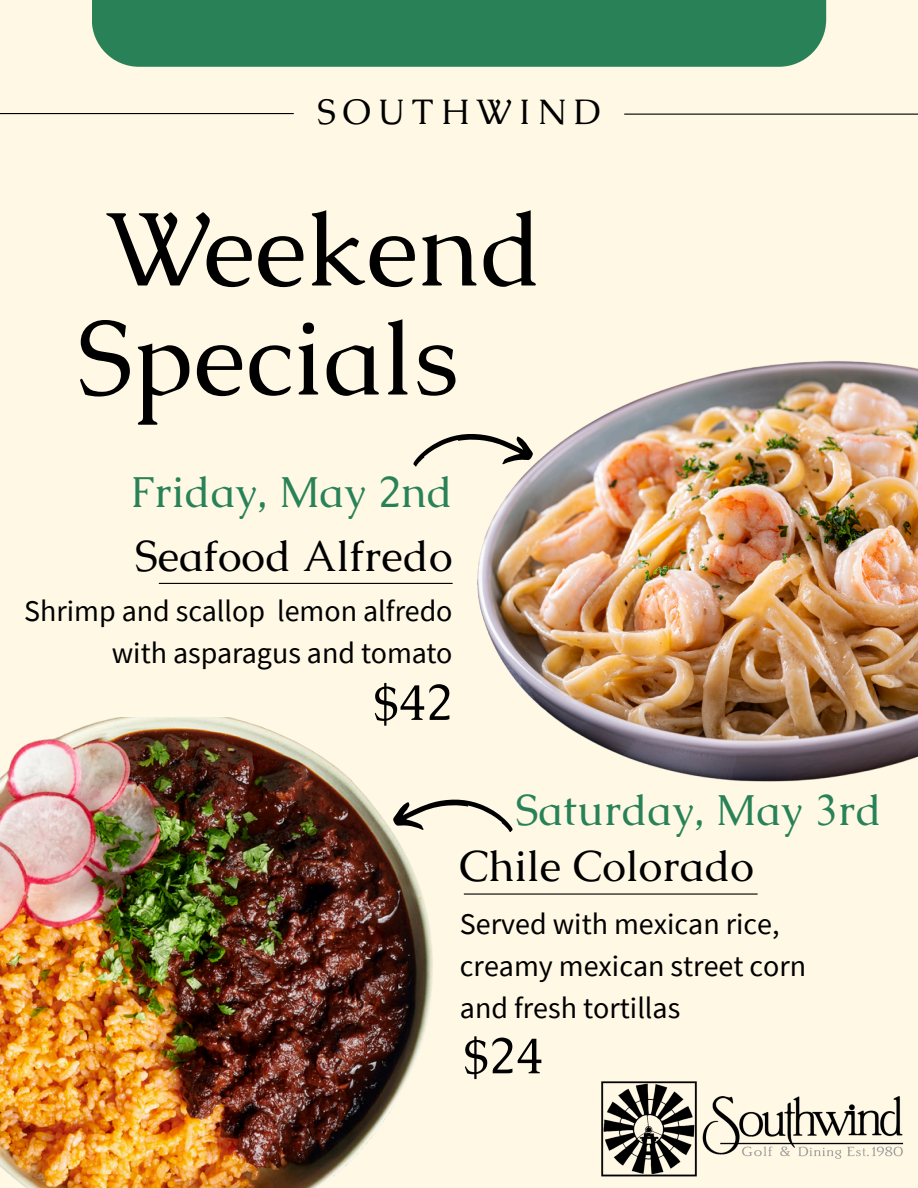
<style>
.page{position:relative;width:918px;height:1188px;background:#fef8e5}
.page>*{position:absolute;margin:0;border:0;box-sizing:border-box;transform-origin:0 0}
.t1{font:105.3px "Caudex";color:#000}
.t2{font:50.4px "Caudex";color:#000}
.t3{font:43.5px "Caudex";color:#298257}
.t4{font:43.5px "Caudex";color:#000}
.t5{font:35.4px "Caudex";letter-spacing:.2em;color:#000}
.t6{font:30px/41.7px "Source Sans Pro";color:#000;text-align:right}
</style>
<div class="page">
<div style="left:92px;top:0;width:734px;height:67px;background:#298257"></div>
<hr style="left:0;top:113px;width:294px;height:1px;background:#000">
<hr style="left:624px;top:114px;width:294px;height:1px;background:#000">
<img style="left:601px;top:1081px;width:303px;height:96px">
<hr style="left:159px;top:583px;width:294px;height:1px;background:#000">
<hr style="left:464px;top:893px;width:294px;height:2px;background:#000">
<svg style="left:501px;top:822px;width:12px;height:10px"></svg>
<img style="left:0;top:717px;width:474px;height:471px">
<img style="left:413px;top:361px;width:505px;height:461px">
<h1 class="t5" style="left:317px;top:89px;width:285px">SOUTHWIND</h1>
<p class="t1" style="left:105px;top:181px;width:439px">Weekend</p>
<h3 class="t1" style="left:77px;top:290px;width:384px">Specials</h3>
<p class="t3" style="left:130px;top:464px;width:324px">Friday, May 2nd</p>
<h4 class="t4" style="left:135px;top:528px;width:319px">Seafood Alfredo</h4>
<p class="t6" style="left:24px;top:590px;width:430px">Shrimp and scallop lemon alfredo with asparagus and tomato</p>
<p class="t2" style="left:373px;top:670px;width:81px">$42</p>
<h3 class="t3" style="left:516px;top:782px;width:368px">Saturday, May 3rd</h3>
<p class="t4" style="left:459px;top:838px;width:297px">Chile Colorado</p>
<h2 class="t6" style="left:460px;top:903px;width:348px;text-align:left">Served with mexican rice, creamy mexican street corn and fresh tortillas</h2>
<h3 class="t2" style="left:463px;top:1023px;width:81px">$24</h3>
</div>
